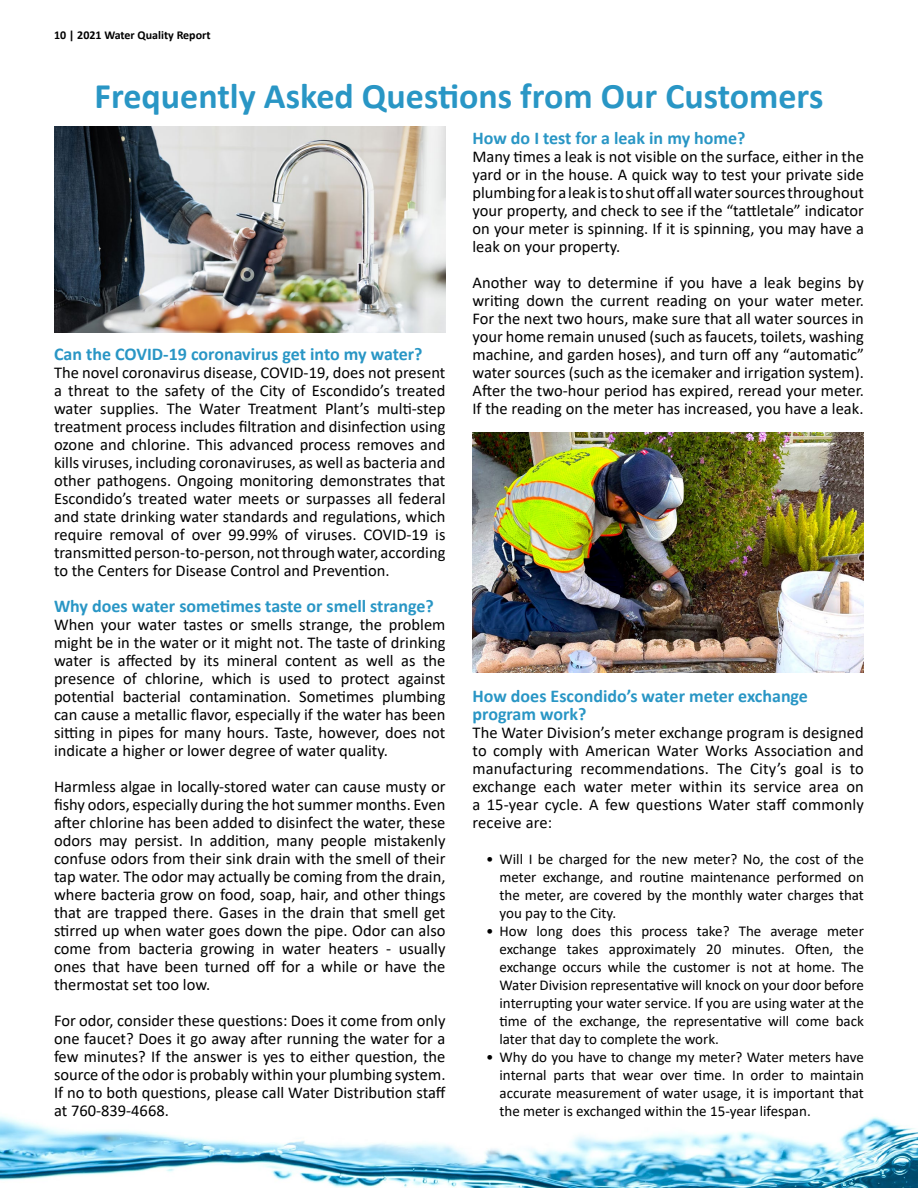
<style>
.page{position:relative;width:918px;height:1188px;background:#fff}
.page>*{position:absolute;margin:0;border:0;box-sizing:border-box;transform-origin:0 0}
.t1{font:700 36px "Calibri";color:#2996c5}
.t2{font:700 18px/18px "Calibri";color:#2996c5}
.t3{font:16.5px/18px "Calibri";color:#000;text-align:justify}
.t4{font:15px/18px "Calibri";color:#000;text-align:justify}
.t5{font:700 12px "Calibri";color:#000}
</style>
<div class="page">
<img style="left:0;top:1116px;width:918px;height:72px">
<img style="left:472px;top:432px;width:392px;height:241px">
<img style="left:54px;top:126px;width:392px;height:207px">
<p class="t5" style="left:54px;top:27px;width:158px">10 | 2021 Water Quality Report</p>
<h1 class="t1" style="left:95px;top:71px;width:730px">Frequently Asked Questions from Our Customers</h1>
<p class="t2" style="left:472px;top:129px;width:275px">How do I test for a leak in my home?</p>
<p class="t3" style="left:472px;top:147px;width:393px">Many times a leak is not visible on the surface, either in the yard or in the house. A quick way to test your private side plumbing for a leak is to shut off all water sources throughout your property, and check to see if the “tattletale” indicator on your meter is spinning. If it is spinning, you may have a leak on your property.</p>
<p class="t3" style="left:472px;top:273px;width:393px">Another way to determine if you have a leak begins by writing down the current reading on your water meter.<br>For the next two hours, make sure that all water sources in your home remain unused (such as faucets, toilets, washing machine, and garden hoses), and turn off any “automatic” water sources (such as the icemaker and irrigation system).<br>After the two-hour period has expired, reread your meter.<br>If the reading on the meter has increased, you have a leak.</p>
<p class="t2" style="left:54px;top:345px;width:370px">Can the COVID-19 coronavirus get into my water?</p>
<p class="t3" style="left:54px;top:363px;width:393px">The novel coronavirus disease, COVID-19, does not present a threat to the safety of the City of Escondido’s treated water supplies. The Water Treatment Plant’s multi-step treatment process includes filtration and disinfection using ozone and chlorine. This advanced process removes and kills viruses, including coronaviruses, as well as bacteria and other pathogens. Ongoing monitoring demonstrates that Escondido’s treated water meets or surpasses all federal and state drinking water standards and regulations, which require removal of over 99.99% of viruses. COVID-19 is transmitted person-to-person, not through water, according to the Centers for Disease Control and Prevention.</p>
<p class="t2" style="left:54px;top:597px;width:381px">Why does water sometimes taste or smell strange?</p>
<p class="t3" style="left:54px;top:615px;width:393px">When your water tastes or smells strange, the problem might be in the water or it might not. The taste of drinking water is affected by its mineral content as well as the presence of chlorine, which is used to protect against potential bacterial contamination. Sometimes plumbing can cause a metallic flavor, especially if the water has been sitting in pipes for many hours. Taste, however, does not indicate a higher or lower degree of water quality.</p>
<p class="t3" style="left:54px;top:777px;width:393px">Harmless algae in locally-stored water can cause musty or fishy odors, especially during the hot summer months. Even after chlorine has been added to disinfect the water, these odors may persist. In addition, many people mistakenly confuse odors from their sink drain with the smell of their tap water. The odor may actually be coming from the drain, where bacteria grow on food, soap, hair, and other things that are trapped there. Gases in the drain that smell get stirred up when water goes down the pipe. Odor can also come from bacteria growing in water heaters - usually ones that have been turned off for a while or have the thermostat set too low.</p>
<p class="t3" style="left:54px;top:1011px;width:393px">For odor, consider these questions: Does it come from only one faucet? Does it go away after running the water for a few minutes? If the answer is yes to either question, the source of the odor is probably within your plumbing system.<br>If no to both questions, please call Water Distribution staff at 760-839-4668.</p>
<p class="t2" style="left:472px;top:687px;width:337px">How does Escondido’s water meter exchange program work?</p>
<p class="t3" style="left:472px;top:723px;width:393px">The Water Division’s meter exchange program is designed to comply with American Water Works Association and manufacturing recommendations. The City’s goal is to exchange each water meter within its service area on a 15-year cycle. A few questions Water staff commonly receive are:</p>
<p class="t4" style="left:500px;top:850px;width:366px;text-indent:-14px">• Will I be charged for the new meter? No, the cost of the meter exchange, and routine maintenance performed on the meter, are covered by the monthly water charges that you pay to the City.</p>
<p class="t4" style="left:500px;top:922px;width:366px;text-indent:-14px">• How long does this process take? The average meter exchange takes approximately 20 minutes. Often, the exchange occurs while the customer is not at home. The Water Division representative will knock on your door before interrupting your water service. If you are using water at the time of the exchange, the representative will come back later that day to complete the work.</p>
<p class="t4" style="left:500px;top:1048px;width:366px;text-indent:-14px">• Why do you have to change my meter? Water meters have internal parts that wear over time. In order to maintain accurate measurement of water usage, it is important that the meter is exchanged within the 15-year lifespan.</p>
</div>
